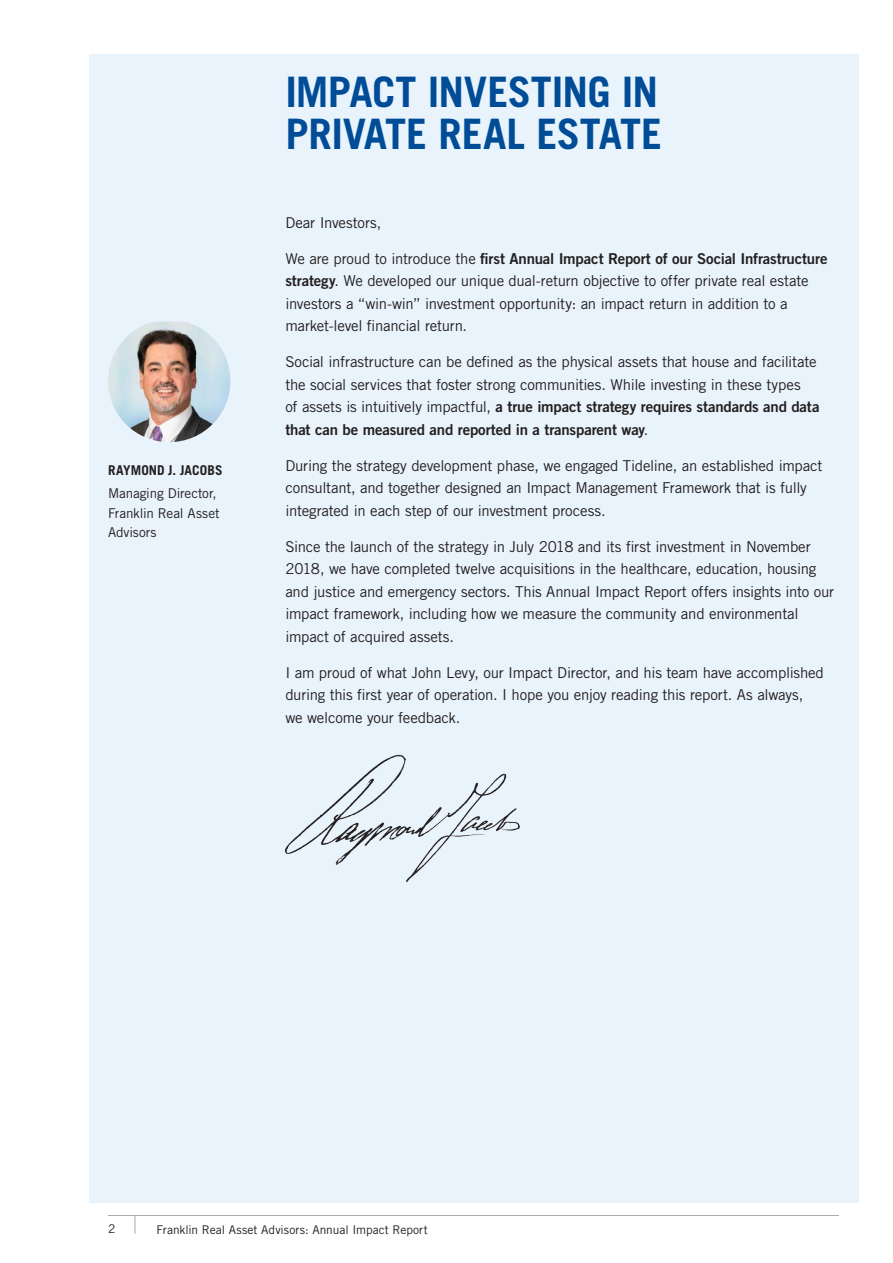
<style>
.page{position:relative;width:893px;height:1263px;background:#fff}
.page>*{position:absolute;margin:0;border:0;box-sizing:border-box;transform-origin:0 0}
.Charts--8_11_Cond{font:700 42px/42px "Trade Gothic LT Std";letter-spacing:-.01em;color:#004c97}
.Charts--8_11_Cond-2{font:15px/22.5px "Trade Gothic LT Std";letter-spacing:-.015em;color:#231f20}
.Charts--8_11_Cond-3{font:13.5px/19.5px "Trade Gothic LT Std";letter-spacing:-.01em;color:#231f20}
.Charts--8_11_Cond-4{font:700 13.5px "Trade Gothic LT Std";letter-spacing:.005em;color:#231f20}
.t1{font:12px "Trade Gothic LT Std";color:#231f20}
.s1{font-family:"Trade Gothic LT Std Bd 2"}
</style>
<div class="page">
<hr style="left:108px;top:1215px;width:731px;height:1px;background:#a8a9ad">
<svg style="left:135px;top:1216px;width:1px;height:17px"></svg>
<div style="left:89px;top:54px;width:769px;height:1148px;background:#e9f3fb"></div>
<img style="left:108px;top:322px;width:122px;height:120px">
<img style="left:285px;top:754px;width:235px;height:128px">
<p class="Charts--8_11_Cond-4" style="left:108px;top:461px;width:116px">RAYMOND J. JACOBS</p>
<p class="Charts--8_11_Cond-3" style="left:108px;top:484px;width:113px">Managing Director,<br>Franklin Real Asset<br>Advisors</p>
<p class="Charts--8_11_Cond" style="left:285px;top:71px;width:378px">IMPACT INVESTING IN<br>PRIVATE REAL ESTATE</p>
<p class="Charts--8_11_Cond-2" style="left:285px;top:211px;width:97px">Dear Investors,</p>
<p class="Charts--8_11_Cond-2" style="left:285px;top:247px;width:544px">We are proud to introduce the <span class="s1">first Annual Impact Report of our Social Infrastructure strategy</span>. We developed our unique dual-return objective to offer private real estate investors a “win-win” investment opportunity: an impact return in addition to a market-level financial return.</p>
<p class="Charts--8_11_Cond-2" style="left:285px;top:350px;width:536px">Social infrastructure can be defined as the physical assets that house and facilitate the social services that foster strong communities. While investing in these types<br>of assets is intuitively impactful, <span class="s1">a true impact strategy requires standards and data that can be measured and reported in a transparent way</span>.</p>
<p class="Charts--8_11_Cond-2" style="left:285px;top:454px;width:539px">During the strategy development phase, we engaged Tideline, an established impact consultant, and together designed an Impact Management Framework that is fully integrated in each step of our investment process.</p>
<p class="Charts--8_11_Cond-2" style="left:285px;top:535px;width:550px">Since the launch of the strategy in July 2018 and its first investment in November 2018, we have completed twelve acquisitions in the healthcare, education, housing and justice and emergency sectors. This Annual Impact Report offers insights into our impact framework, including how we measure the community and environmental impact of acquired assets.</p>
<p class="Charts--8_11_Cond-2" style="left:285px;top:661px;width:540px">I am proud of what John Levy, our Impact Director, and his team have accomplished during this first year of operation. I hope you enjoy reading this report. As always, we welcome your feedback.</p>
<p class="t1" style="left:108px;top:1221px;width:9px">2</p>
<p class="t1" style="left:157px;top:1222px;width:273px">Franklin Real Asset Advisors: Annual Impact Report</p>
</div>
